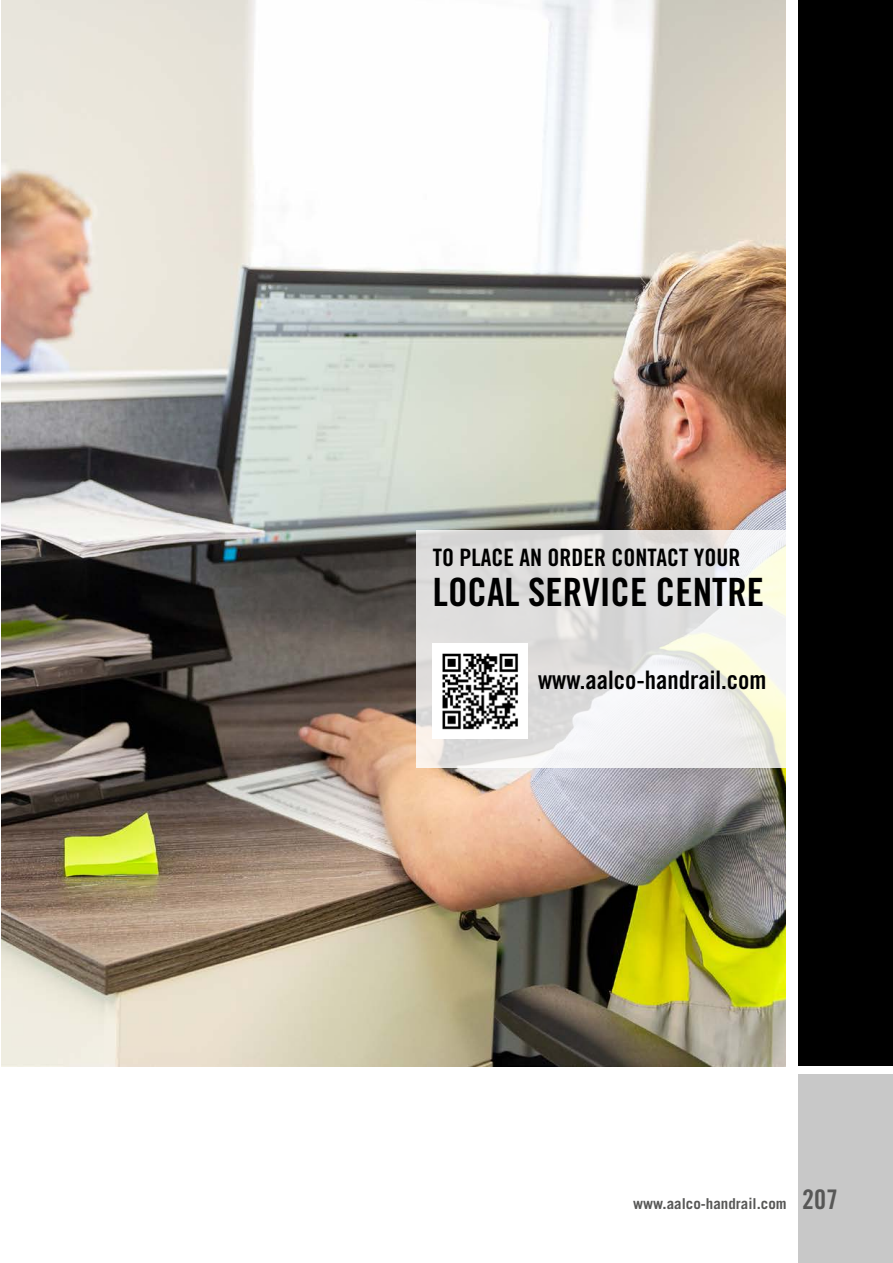
<style>
.page{position:relative;width:893px;height:1263px;background:#fff}
.page>*{position:absolute;margin:0;border:0;box-sizing:border-box;transform-origin:0 0}
.t1{font:39px "Trade Gothic LT Std Bd Cn 20";color:#000}
.t2{font:25.5px "Trade Gothic LT Std Bd Cn 20";color:#000}
.t3{font:24px "Trade Gothic LT Std Bd Cn 20";color:#000}
.t4{font:700 15px "Trade Gothic LT Std";color:#575756}
.s1{font-family:"Trade Gothic LT Std Bd Cn 20";font-weight:400;font-size:27px}
</style>
<div class="page">
<div style="left:799px;top:0;width:94px;height:1066px;background:#000"></div>
<div style="left:799px;top:1074px;width:94px;height:189px;background:#c8c8c8"></div>
<img style="left:2px;top:0;width:784px;height:1067px">
<svg style="left:416px;top:530px;width:370px;height:238px"></svg>
<img style="left:433px;top:644px;width:95px;height:95px">
<h3 class="t3" style="left:433px;top:543px;width:309px">TO PLACE AN ORDER CONTACT YOUR</h3>
<h1 class="t1" style="left:433px;top:569px;width:333px">LOCAL SERVICE CENTRE</h1>
<h2 class="t2" style="left:538px;top:665px;width:230px">www.aalco-handrail.com</h2>
<p class="t4" style="left:633px;top:1194px;width:206px">www.aalco-handrail.com <span class="s1">207</span></p>
</div>
